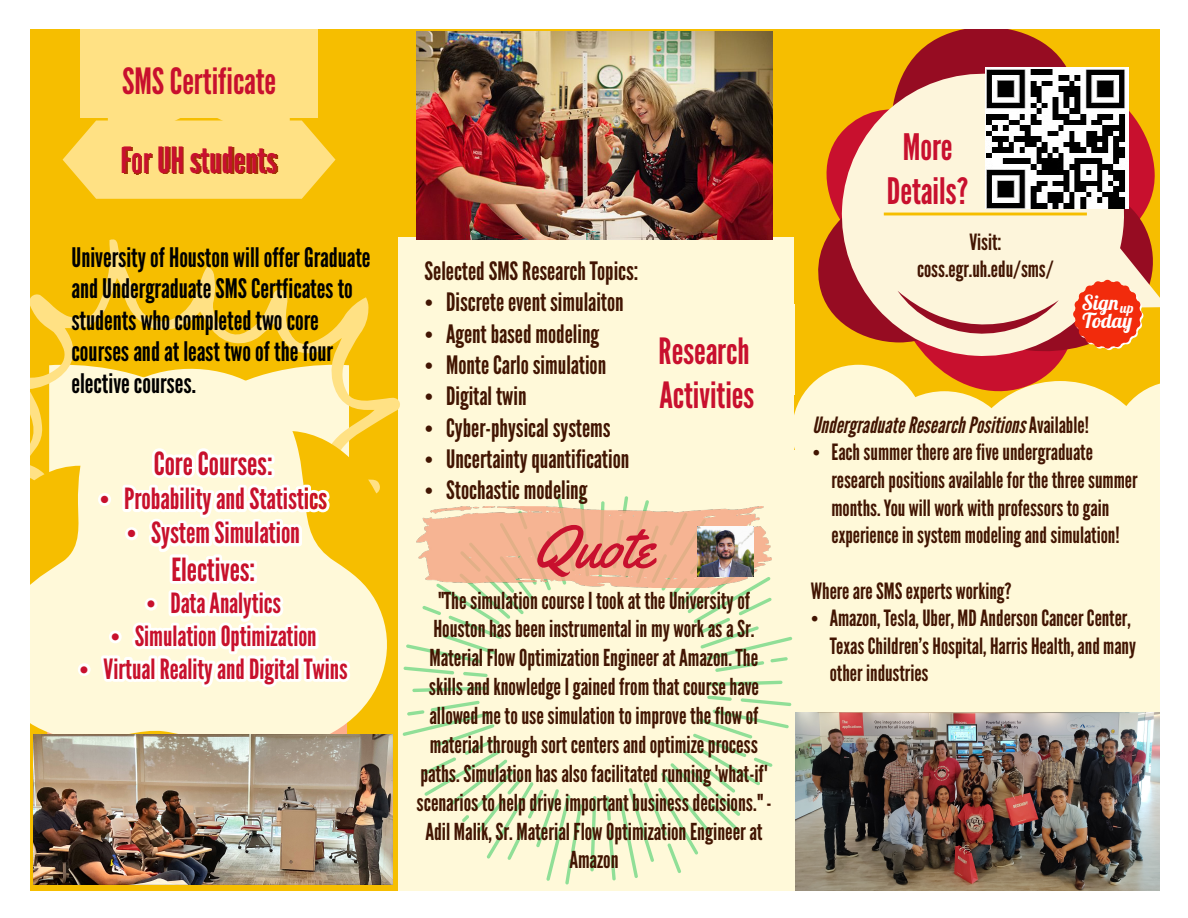
<style>
.page{position:relative;width:1188px;height:918px;background:#fff9d9}
.page>*{position:absolute;margin:0;border:0;box-sizing:border-box;transform-origin:0 0}
.t1{font:60.6px "Yellowtail";color:#c8102e}
.t2{font:36.45px/44.8px "League Gothic";color:#c8102e;text-align:center}
.t3{font:36.15px/43.3px "League Gothic";color:#c8102e}
.t4{font:31.8px "League Gothic";color:#c8102e}
.t5{font:29.1px "League Gothic";color:#c8102e}
.t6{font:27.9px "League Gothic";color:#c8102e}
.t7{font:26.85px/31.5px "League Gothic";color:#000}
.t8{font:25.35px "League Gothic";color:#421502}
.t9{font:23.4px/28.8px "League Gothic";color:#421502;text-align:center}
.t10{font:22.35px/27.6px "League Gothic";color:#421502}
.t11{font:italic 22.35px "League Gothic";color:#421502}
.t12{font:20.4px/17.9px "Lobster";color:#fff}
.t13{font:13.8px "Lobster";color:#fff}
.s1{font-family:"Times New Roman"}
.s2{font-style:normal}
</style>
<div class="page">
<svg style="left:590px;top:796px;width:6px;height:75px"></svg>
<svg style="left:412px;top:686px;width:76px;height:6px"></svg>
<svg style="left:403px;top:700px;width:179px;height:184px"></svg>
<svg style="left:606px;top:695px;width:185px;height:185px"></svg>
<svg style="left:707px;top:680px;width:76px;height:6px"></svg>
<svg style="left:404px;top:492px;width:180px;height:185px"></svg>
<svg style="left:601px;top:501px;width:4px;height:5px"></svg>
<svg style="left:623px;top:496px;width:169px;height:176px"></svg>
<div style="left:0;top:0;width:397px;height:918px;background:#f6be00"></div>
<svg style="left:29px;top:238px;width:371px;height:414px"></svg>
<svg style="left:1112px;top:381px;width:49px;height:162px"></svg>
<div style="left:962px;top:411px;width:201px;height:200px;background:#fff9d9;border-radius:50%"></div>
<div style="left:396px;top:29px;width:402px;height:208px;background:#f6be00"></div>
<div style="left:795px;top:2px;width:65px;height:302px;background:#f6be00"></div>
<svg style="left:819px;top:354px;width:337px;height:41px"></svg>
<svg style="left:809px;top:29px;width:352px;height:325px;fill:#f6be00"></svg>
<svg style="left:840px;top:72px;width:321px;height:286px"></svg>
<hr style="left:884px;top:212px;width:203px;height:3px;background:#f6be00">
<div style="left:80px;top:0;width:238px;height:117px;background:#ffe184"></div>
<svg style="left:29px;top:363px;width:367px;height:390px"></svg>
<svg style="left:39px;top:117px;width:310px;height:618px"></svg>
<img style="left:417px;top:506px;width:354px;height:82px">
<svg style="left:78px;top:448px;width:272px;height:239px;background:#fef6d4"></svg>
<img style="left:795px;top:712px;width:366px;height:179px">
<svg style="left:1073px;top:279px;width:71px;height:71px;background:#f05930"></svg>
<div style="left:0;top:0;width:1188px;height:29px;background:#fff"></div>
<div style="left:0;top:892px;width:1188px;height:26px;background:#fff"></div>
<div style="left:0;top:17px;width:29px;height:883px;background:#fff"></div>
<div style="left:1161px;top:13px;width:27px;height:884px;background:#fff"></div>
<img style="left:697px;top:527px;width:57px;height:49px">
<img style="left:34px;top:735px;width:359px;height:149px">
<img style="left:417px;top:32px;width:355px;height:207px">
<img style="left:985px;top:68px;width:144px;height:141px">
<h3 class="t3" style="left:122px;top:59px;width:156px">SMS Certificate</h3>
<h3 class="t3" style="left:121px;top:138px;width:158px">For UH students</h3>
<p class="t7" style="left:72px;top:241px;width:301px">University of Houston will offer Graduate and Undergraduate SMS Certficates to students who completed two core courses and at least two of the four elective courses.</p>
<h3 class="t4" style="left:154px;top:444px;width:120px">Core Courses:</h3>
<p class="t5" style="left:99px;top:481px;width:229px"><span class="s1">•</span> Probability and Statistics</p>
<p class="t5" style="left:126px;top:516px;width:175px"><span class="s1">•</span> System Simulation</p>
<h3 class="t4" style="left:171px;top:550px;width:85px">Electives:</h3>
<p class="t6" style="left:146px;top:587px;width:136px"><span class="s1">•</span> Data Analytics</p>
<p class="t6" style="left:110px;top:619px;width:208px"><span class="s1">•</span> Simulation Optimization</p>
<p class="t6" style="left:79px;top:652px;width:270px"><span class="s1">•</span> Virtual Reality and Digital Twins</p>
<p class="t8" style="left:425px;top:256px;width:215px">Selected SMS Research Topics:</p>
<p class="t8" style="left:425px;top:287px;width:201px"><span class="s1">•</span> Discrete event simulaiton</p>
<p class="t8" style="left:425px;top:319px;width:176px"><span class="s1">•</span> Agent based modeling</p>
<p class="t8" style="left:425px;top:350px;width:183px"><span class="s1">•</span> Monte Carlo simulation</p>
<p class="t8" style="left:425px;top:381px;width:103px"><span class="s1">•</span> Digital twin</p>
<p class="t8" style="left:425px;top:413px;width:187px"><span class="s1">•</span> Cyber-physical systems</p>
<p class="t8" style="left:425px;top:444px;width:206px"><span class="s1">•</span> Uncertainty quantification</p>
<p class="t8" style="left:425px;top:475px;width:164px"><span class="s1">•</span> Stochastic modeling</p>
<h3 class="t3" style="left:659px;top:330px;width:97px">Research<br>Activities</h3>
<h1 class="t1" style="left:534px;top:508px;width:121px">Quote</h1>
<h2 class="t2" style="left:887px;top:124px;width:83px">More<br>Details?</h2>
<p class="t10" style="left:917px;top:228px;width:138px;text-align:center">Visit: coss.egr.uh.edu/sms/</p>
<p class="t12" style="left:1082px;top:296px;width:52px">Sign<br>Today</p>
<p class="t13" style="left:1120px;top:299px;width:15px">up</p>
<p class="t11" style="left:812px;top:411px;width:278px">Undergraduate Research Positions <span class="s2">Available!</span></p>
<p class="t10" style="left:831px;top:439px;width:308px;text-indent:-19px"><span class="s1">•</span> Each summer there are five undergraduate research positions available for the three summer months. You will work with professors to gain experience in system modeling and simulation!</p>
<p class="t9" style="left:417px;top:586px;width:356px">"The simulation course I took at the University of Houston has been instrumental in my work as a Sr.<br>Material Flow Optimization Engineer at Amazon. The skills and knowledge I gained from that course have allowed me to use simulation to improve the flow of material through sort centers and optimize process paths. Simulation has also facilitated running 'what-if' scenarios to help drive important business decisions." - Adil Malik, Sr. Material Flow Optimization Engineer at Amazon</p>
<p class="t10" style="left:811px;top:577px;width:202px">Where are SMS experts working?</p>
<p class="t10" style="left:830px;top:605px;width:308px;text-indent:-19px"><span class="s1">•</span> Amazon, Tesla, Uber, MD Anderson Cancer Center,<br>Texas Children’s Hospital, Harris Health, and many other industries</p>
</div>
